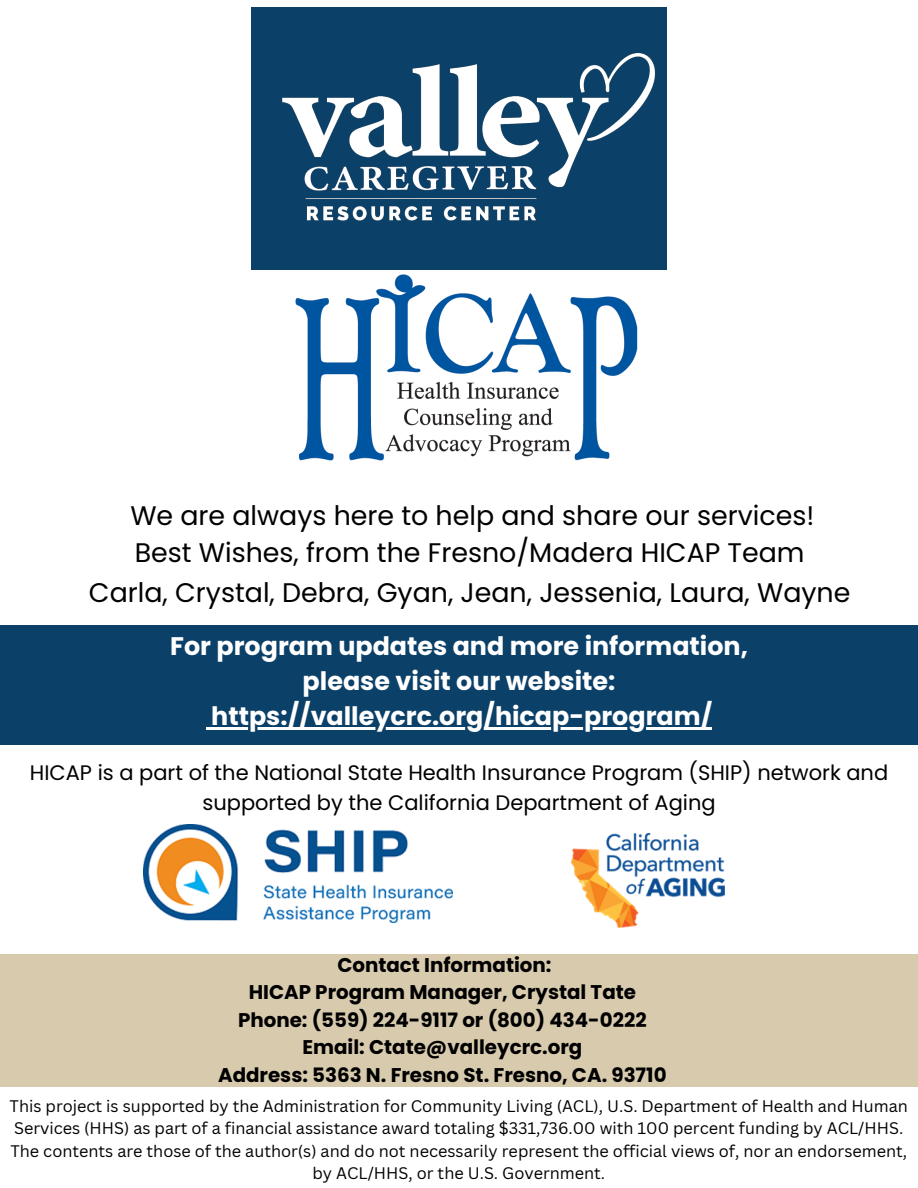
<style>
.page{position:relative;width:918px;height:1188px;background:#fff}
.page>*{position:absolute;margin:0;border:0;box-sizing:border-box;transform-origin:0 0}
.t1{font:26.85px/37.2px "Poppins";color:#000}
.t2{font:700 25.35px/34.8px "Poppins";color:#fff;text-align:center}
.t3{font:21px/29.2px "Poppins";color:#000;text-align:center}
.t4{font:700 19.8px/27.3px "Poppins";color:#000;text-align:center}
.t5{font:16.35px/22.4px "Canva Sans";color:#000;text-align:center}
</style>
<div class="page">
<img style="left:251px;top:269px;width:416px;height:192px">
<div style="left:0;top:626px;width:918px;height:119px;background:#0b4068"></div>
<div style="left:251px;top:7px;width:416px;height:262px;background:#0b4068"></div>
<img style="left:282px;top:53px;width:374px;height:168px">
<div style="left:0;top:954px;width:918px;height:133px;background:#d8caad"></div>
<img style="left:143px;top:824px;width:310px;height:98px">
<img style="left:571px;top:834px;width:153px;height:94px">
<svg style="left:206px;top:727px;width:5px;height:3px"></svg>
<hr style="left:211px;top:727px;width:501px;height:3px;background:#fff">
<h3 class="t1" style="left:130px;top:497px;width:686px">We are always here to help and share our services!<br>Best Wishes, from the Fresno/Madera HICAP Team</h3>
<p class="t1" style="left:89px;top:574px;width:763px">Carla, Crystal, Debra, Gyan, Jean, Jessenia, Laura, Wayne</p>
<p class="t2" style="left:170px;top:629px;width:579px">For program updates and more information, please visit our website:</p>
<p class="t2" style="left:211px;top:699px;width:502px">https://valleycrc.org/hicap-program/</p>
<p class="t3" style="left:30px;top:758px;width:860px">HICAP is a part of the National State Health Insurance Program (SHIP) network and supported by the California Department of Aging</p>
<h1 class="t4" style="left:218px;top:952px;width:450px">Contact Information:<br>HICAP Program Manager, Crystal Tate Phone: (559) 224-9117 or (800) 434-0222<br>Email: Ctate@valleycrc.org<br>Address: 5363 N. Fresno St. Fresno, CA. 93710</h1>
<h4 class="t5" style="left:10px;top:1094px;width:900px">This project is supported by the Administration for Community Living (ACL), U.S. Department of Health and Human Services (HHS) as part of a financial assistance award totaling $331,736.00 with 100 percent funding by ACL/HHS.<br>The contents are those of the author(s) and do not necessarily represent the official views of, nor an endorsement, by ACL/HHS, or the U.S. Government.</h4>
</div>
